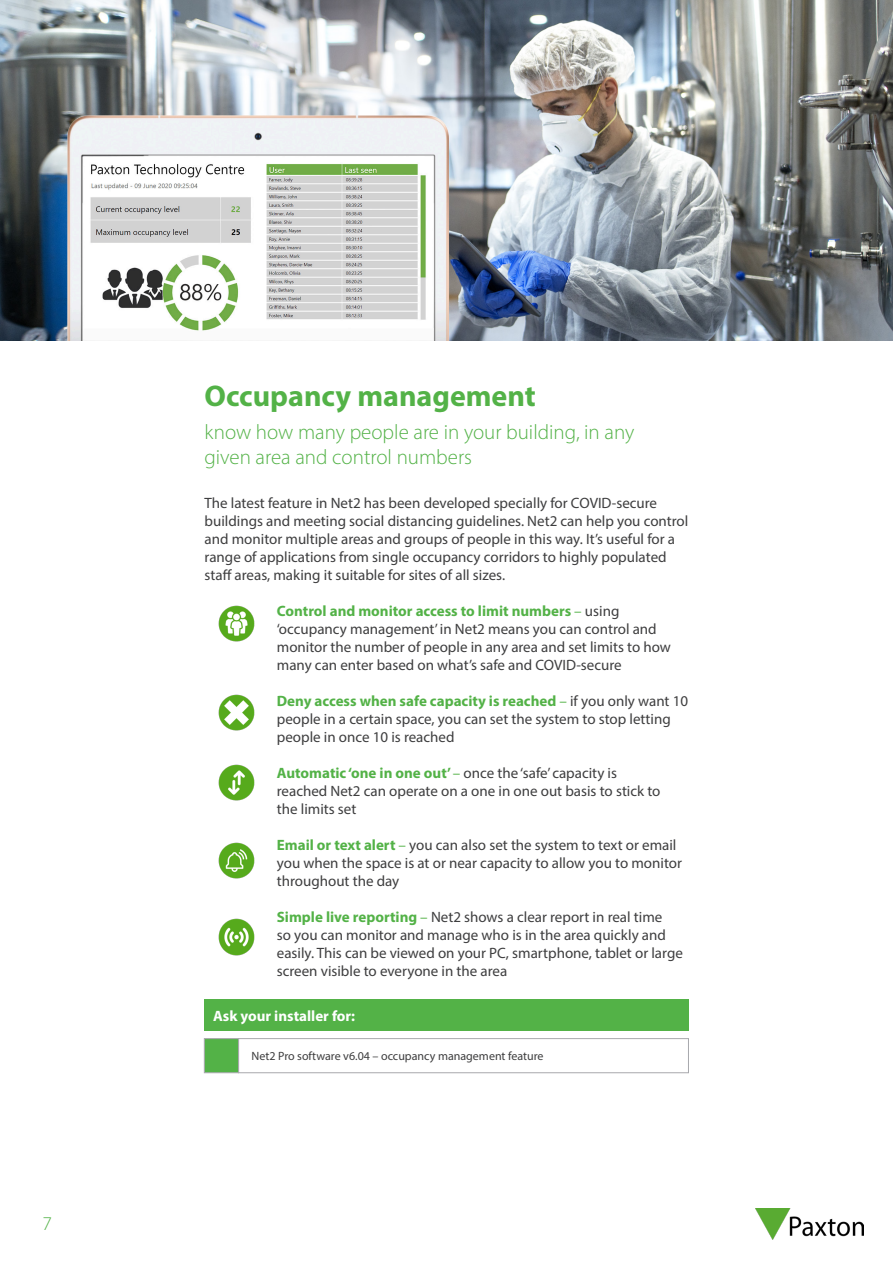
<style>
.page{position:relative;width:893px;height:1263px;background:#fff}
.page>*{position:absolute;margin:0;border:0;box-sizing:border-box;transform-origin:0 0}
.t1{font:700 30px "Myriad Pro";color:#53b247}
.t2{font:300 21px/25.2px "Myriad Pro";color:#53b247}
.t3{font:300 19.5px "Myriad Pro";color:#53b247}
.t4{font:15px/18px "Myriad Pro";color:#3e3e3f}
.t5{font:700 15px "Myriad Pro";color:#fff}
.t6{font:12px "Myriad Pro";color:#3e3e3f}
.s1{font-weight:700;color:#53b247}
.s2{color:#53b247}
</style>
<div class="page">
<img style="left:0;top:0;width:893px;height:341px">
<img style="left:219px;top:605px;width:36px;height:36px">
<img style="left:219px;top:694px;width:36px;height:37px">
<img style="left:219px;top:765px;width:36px;height:36px">
<img style="left:219px;top:842px;width:36px;height:36px">
<img style="left:219px;top:919px;width:36px;height:36px">
<div style="left:205px;top:999px;width:484px;height:32px;background:#53b247"></div>
<div style="left:238px;top:1038px;width:451px;height:35px;border:1px solid #a8a9ad"></div>
<div style="left:204px;top:1038px;width:35px;height:35px;background:#53b247;border:1px solid #a8a9ad"></div>
<img style="left:756px;top:1209px;width:107px;height:30px">
<img style="left:67px;top:115px;width:383px;height:226px">
<p class="t3" style="left:43px;top:1212px;width:11px">7</p>
<p class="t1" style="left:205px;top:376px;width:333px">Occupancy management</p>
<p class="t2" style="left:205px;top:419px;width:431px">know how many people are in your building, in any given area and control numbers</p>
<p class="t4" style="left:205px;top:494px;width:485px">The latest feature in Net2 has been developed specially for COVID-secure buildings and meeting social distancing guidelines. Net2 can help you control and monitor multiple areas and groups of people in this way. It’s useful for a range of applications from single occupancy corridors to highly populated staff areas, making it suitable for sites of all sizes.</p>
<p class="t4" style="left:277px;top:602px;width:396px"><span class="s1">Control and monitor access to limit numbers</span> <span class="s2">–</span> using ‘occupancy management’ in Net2 means you can control and monitor the number of people in any area and set limits to how many can enter based on what’s safe and COVID-secure</p>
<p class="t4" style="left:277px;top:692px;width:413px"><span class="s1">Deny access when safe capacity is reached</span> <span class="s2">–</span> if you only want 10 people in a certain space, you can set the system to stop letting people in once 10 is reached</p>
<p class="t4" style="left:277px;top:764px;width:385px"><span class="s1">Automatic ‘one in one out’</span> <span class="s2">–</span> once the ‘safe’ capacity is reached Net2 can operate on a one in one out basis to stick to the limits set</p>
<p class="t4" style="left:277px;top:836px;width:407px"><span class="s1">Email or text alert</span> <span class="s2">–</span> you can also set the system to text or email you when the space is at or near capacity to allow you to monitor throughout the day</p>
<p class="t4" style="left:277px;top:908px;width:408px"><span class="s1">Simple live reporting</span> <span class="s2">–</span> Net2 shows a clear report in real time<br>so you can monitor and manage who is in the area quickly and easily. This can be viewed on your PC, smartphone, tablet or large screen visible to everyone in the area</p>
<p class="t5" style="left:213px;top:1006px;width:144px">Ask your installer for:</p>
<p class="t6" style="left:252px;top:1049px;width:294px">Net2 Pro software v6.04 – occupancy management feature</p>
</div>
